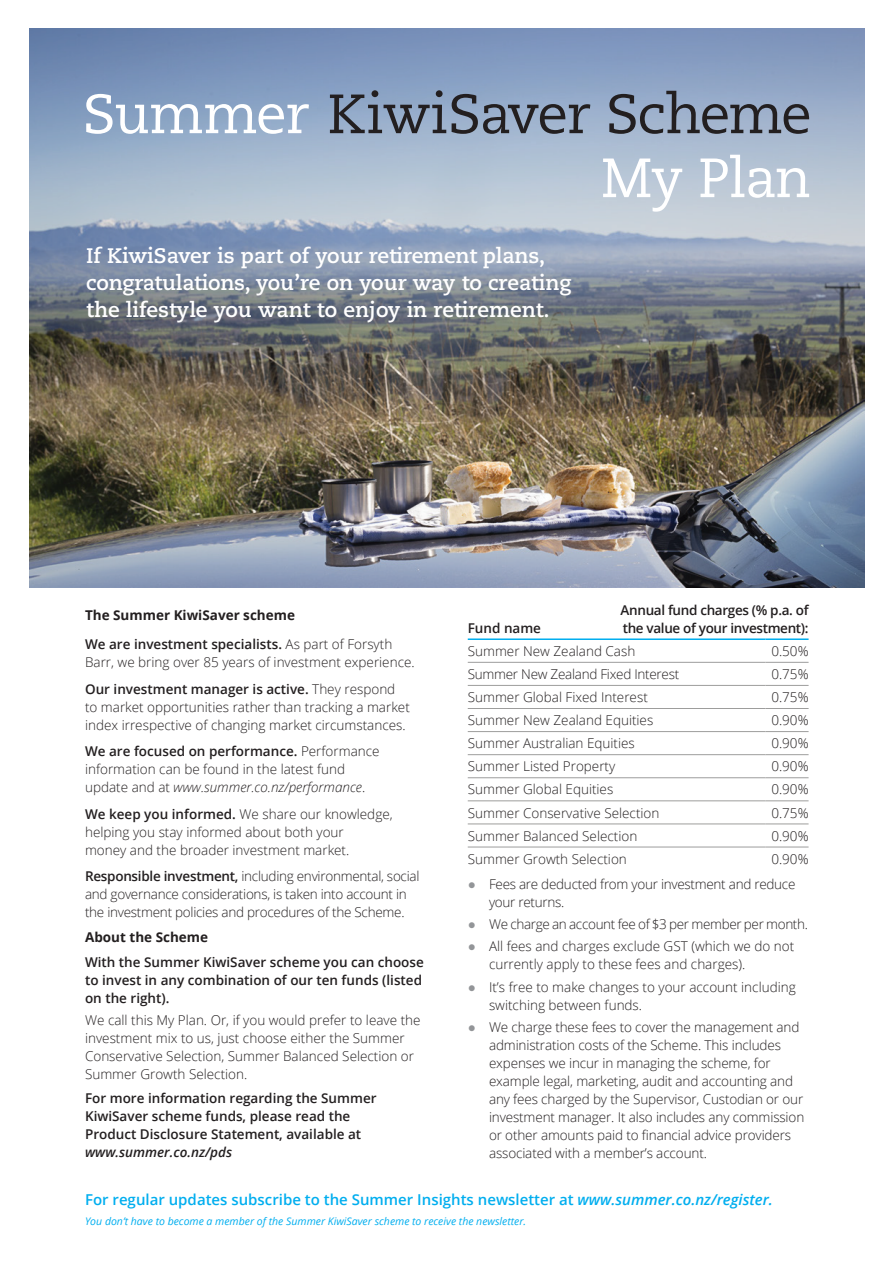
<style>
.page{position:relative;width:893px;height:1263px;background:#fff}
.page>*{position:absolute;margin:0;border:0;box-sizing:border-box;transform-origin:0 0}
.t1{font:700 21px/27px "Caecilia LT Std";color:#fff}
.Text{font:600 15px "Open Sans";color:#00aeef}
.Text-2{font:300 13.5px/18px "Open Sans";letter-spacing:-.01em;color:#231f20}
.SubHeading{font:300 13.5px/18px "Open Sans";color:#231f20}
.Text-3{font:600 13.5px/18px "Open Sans";color:#231f20}
.Text_heading_table{font:300 13.5px "Open Sans";color:#231f20}
.SubHeading-2{font:300 13.5px/18px "Open Sans";letter-spacing:-.02em;color:#231f20}
.Text_heading_table-2{font:600 13.5px/18px "Open Sans";letter-spacing:-.025em;color:#231f20}
.Text_table{font:300 13.5px "Open Sans";color:#231f20}
.SubHeading-3{font:700 13.5px "Open Sans";color:#231f20}
.Text_heading_table-3{font:300 13.5px "Open Sans";letter-spacing:-.02em;color:#231f20}
.Text_heading_table-4{font:600 13.5px "Open Sans";color:#231f20}
.Text-4{font:italic 10.5px "Open Sans";color:#00aeef}
.s1{font-family:"Franklin Gothic";font-weight:400;color:#939598}
.s2{font-style:italic}
.s3{font-weight:600}
</style>
<div class="page">
<img style="left:29px;top:28px;width:835px;height:559px">
<svg style="left:330px;top:90px;width:479px;height:44px;background:#7a889e"></svg>
<svg style="left:86px;top:94px;width:223px;height:40px"></svg>
<svg style="left:603px;top:155px;width:206px;height:57px"></svg>
<hr style="left:468px;top:638px;width:99px;height:2px;background:#00aeef">
<hr style="left:567px;top:638px;width:198px;height:2px;background:#00aeef">
<hr style="left:765px;top:638px;width:44px;height:2px;background:#00aeef">
<hr style="left:468px;top:662px;width:99px;height:1px;background:#9d9d9c">
<hr style="left:567px;top:662px;width:198px;height:1px;background:#9d9d9c">
<hr style="left:468px;top:685px;width:99px;height:1px;background:#9d9d9c">
<hr style="left:567px;top:685px;width:198px;height:1px;background:#9d9d9c">
<hr style="left:468px;top:708px;width:99px;height:1px;background:#9d9d9c">
<hr style="left:567px;top:708px;width:198px;height:1px;background:#9d9d9c">
<hr style="left:468px;top:731px;width:99px;height:1px;background:#9d9d9c">
<hr style="left:567px;top:731px;width:198px;height:1px;background:#9d9d9c">
<hr style="left:468px;top:754px;width:99px;height:1px;background:#9d9d9c">
<hr style="left:567px;top:754px;width:198px;height:1px;background:#9d9d9c">
<hr style="left:468px;top:777px;width:99px;height:1px;background:#9d9d9c">
<hr style="left:567px;top:777px;width:198px;height:1px;background:#9d9d9c">
<hr style="left:468px;top:800px;width:99px;height:1px;background:#9d9d9c">
<hr style="left:567px;top:800px;width:198px;height:1px;background:#9d9d9c">
<hr style="left:468px;top:823px;width:99px;height:1px;background:#9d9d9c">
<hr style="left:567px;top:823px;width:198px;height:1px;background:#9d9d9c">
<hr style="left:468px;top:847px;width:99px;height:1px;background:#9d9d9c">
<hr style="left:567px;top:847px;width:198px;height:1px;background:#9d9d9c">
<hr style="left:765px;top:662px;width:44px;height:1px;background:#9d9d9c">
<hr style="left:765px;top:685px;width:44px;height:1px;background:#9d9d9c">
<hr style="left:765px;top:708px;width:44px;height:1px;background:#9d9d9c">
<hr style="left:765px;top:731px;width:44px;height:1px;background:#9d9d9c">
<hr style="left:765px;top:754px;width:44px;height:1px;background:#9d9d9c">
<hr style="left:765px;top:777px;width:44px;height:1px;background:#9d9d9c">
<hr style="left:765px;top:800px;width:44px;height:1px;background:#9d9d9c">
<hr style="left:765px;top:823px;width:44px;height:1px;background:#9d9d9c">
<hr style="left:765px;top:847px;width:44px;height:1px;background:#9d9d9c">
<p class="t1" style="left:86px;top:242px;width:487px">If KiwiSaver is part of your retirement plans, congratulations, you’re on your way to creating the lifestyle you want to enjoy in retirement.</p>
<p class="Text_heading_table-2" style="left:621px;top:601px;width:189px">Annual fund charges (% p.a. of the value of your investment):</p>
<p class="Text_heading_table" style="left:468px;top:642px;width:169px">Summer New Zealand Cash</p>
<p class="Text_table" style="left:771px;top:642px;width:39px">0.50%</p>
<p class="Text_heading_table-3" style="left:468px;top:665px;width:213px">Summer New Zealand Fixed Interest</p>
<p class="Text_table" style="left:771px;top:665px;width:39px">0.75%</p>
<p class="Text_heading_table" style="left:468px;top:688px;width:182px">Summer Global Fixed Interest</p>
<p class="Text_table" style="left:771px;top:688px;width:39px">0.75%</p>
<p class="Text_heading_table" style="left:468px;top:711px;width:187px">Summer New Zealand Equities</p>
<p class="Text_table" style="left:771px;top:711px;width:39px">0.90%</p>
<p class="Text_heading_table" style="left:468px;top:734px;width:169px">Summer Australian Equities</p>
<p class="Text_table" style="left:771px;top:734px;width:39px">0.90%</p>
<p class="Text_heading_table" style="left:468px;top:757px;width:149px">Summer Listed Property</p>
<p class="Text_table" style="left:771px;top:757px;width:39px">0.90%</p>
<p class="Text_heading_table" style="left:468px;top:780px;width:147px">Summer Global Equities</p>
<p class="Text_table" style="left:771px;top:780px;width:39px">0.90%</p>
<p class="Text_heading_table" style="left:468px;top:803px;width:193px">Summer Conservative Selection</p>
<p class="Text_table" style="left:771px;top:803px;width:39px">0.75%</p>
<p class="Text_heading_table" style="left:468px;top:826px;width:171px">Summer Balanced Selection</p>
<p class="Text_table" style="left:771px;top:826px;width:39px">0.90%</p>
<p class="Text_heading_table" style="left:468px;top:849px;width:161px">Summer Growth Selection</p>
<p class="Text_table" style="left:771px;top:849px;width:39px">0.90%</p>
<p class="Text-2" style="left:489px;top:874px;width:308px;text-indent:-21px"><span class="s1">●</span> Fees are deducted from your investment and reduce your returns.</p>
<p class="Text-2" style="left:468px;top:915px;width:342px"><span class="s1">●</span> We charge an account fee of $3 per member per month.</p>
<p class="Text-2" style="left:489px;top:937px;width:307px;text-indent:-21px"><span class="s1">●</span> All fees and charges exclude GST (which we do not currently apply to these fees and charges).</p>
<p class="Text-2" style="left:489px;top:977px;width:308px;text-indent:-21px"><span class="s1">●</span> It’s free to make changes to your account including switching between funds.</p>
<p class="Text-2" style="left:489px;top:1017px;width:317px;text-indent:-21px"><span class="s1">●</span> We charge these fees to cover the management and administration costs of the Scheme. This includes expenses we incur in managing the scheme, for example legal, marketing, audit and accounting and any fees charged by the Supervisor, Custodian or our investment manager. It also includes any commission or other amounts paid to financial advice providers associated with a member’s account.</p>
<p class="Text" style="left:85px;top:1189px;width:689px">For regular updates subscribe to the Summer Insights newsletter at <span class="s2">www.summer.co.nz/register.</span></p>
<p class="Text-4" style="left:85px;top:1214px;width:443px">You don’t have to become a member of the Summer KiwiSaver scheme to receive the newsletter.</p>
<p class="SubHeading-3" style="left:85px;top:606px;width:211px">The Summer KiwiSaver scheme</p>
<p class="SubHeading" style="left:85px;top:635px;width:331px"><span class="s3">We are investment specialists.</span> As part of Forsyth<br>Barr, we bring over 85 years of investment experience.</p>
<p class="SubHeading" style="left:85px;top:679px;width:326px"><span class="s3">Our investment manager is active.</span> They respond to market opportunities rather than tracking a market index irrespective of changing market circumstances.</p>
<p class="SubHeading" style="left:85px;top:742px;width:296px"><span class="s3">We are focused on performance.</span> Performance information can be found in the latest fund update and at <span class="s2">www.summer.co.nz/performance</span>.</p>
<p class="SubHeading" style="left:85px;top:804px;width:309px"><span class="s3">We keep you informed.</span> We share our knowledge, helping you stay informed about both your<br>money and the broader investment market.</p>
<p class="SubHeading-2" style="left:85px;top:867px;width:336px"><span class="s3">Responsible investment,</span> including environmental, social and governance considerations, is taken into account in the investment policies and procedures of the Scheme.</p>
<p class="SubHeading-3" style="left:85px;top:928px;width:125px">About the Scheme</p>
<p class="Text-3" style="left:85px;top:952px;width:340px">With the Summer KiwiSaver scheme you can choose to invest in any combination of our ten funds (listed on the right).</p>
<p class="Text-2" style="left:85px;top:1010px;width:337px">We call this My Plan. Or, if you would prefer to leave the investment mix to us, just choose either the Summer Conservative Selection, Summer Balanced Selection or Summer Growth Selection.</p>
<p class="Text-3" style="left:85px;top:1089px;width:293px">For more information regarding the Summer KiwiSaver scheme funds, please read the Product Disclosure Statement, available at <span class="s2">www.summer.co.nz/pds</span></p>
<p class="Text_heading_table-4" style="left:468px;top:619px;width:75px">Fund name</p>
</div>
